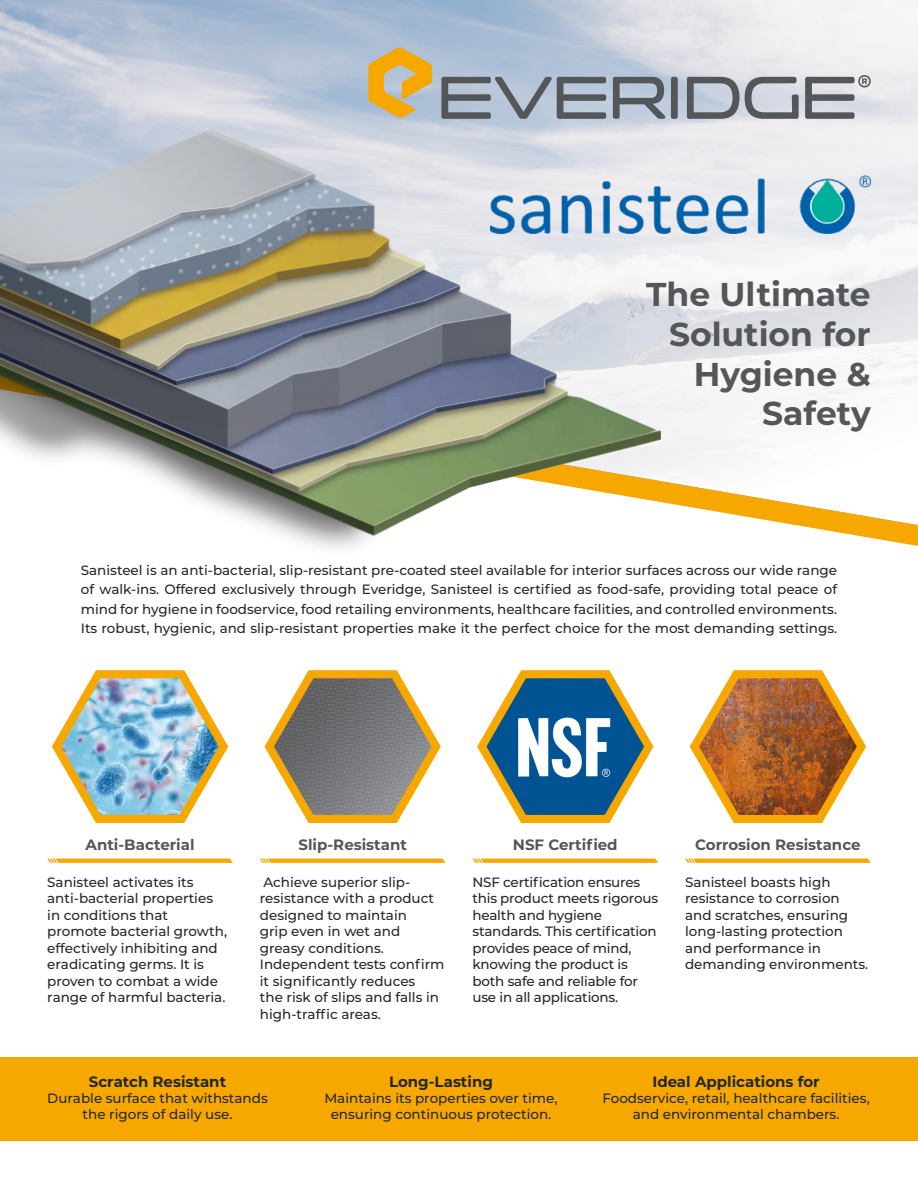
<style>
.page{position:relative;width:918px;height:1188px;background:#fff}
.page>*{position:absolute;margin:0;border:0;box-sizing:border-box;transform-origin:0 0}
.t1{font:700 33px/39.6px "Montserrat";color:#54575a;text-align:right}
.t2{font:700 15px "Montserrat";color:#54575a}
.General_text{font:700 15px "Montserrat";color:#24272a}
.General_text-2{font:500 13.5px/16.5px "Montserrat";color:#24272a}
</style>
<div class="page">
<div style="left:0;top:1057px;width:918px;height:84px;background:#f6a800"></div>
<svg style="left:0;top:0;width:918px;height:529px"></svg>
<img style="left:0;top:128px;width:662px;height:421px">
<svg style="left:441px;top:77px;width:165px;height:42px;background:#8f99a5"></svg>
<svg style="left:613px;top:77px;width:52px;height:42px;background:#8b939e"></svg>
<div style="left:671px;top:77px;width:7px;height:42px;background:#54575a;border-radius:2px"></div>
<svg style="left:687px;top:77px;width:52px;height:42px;background:#9399a2"></svg>
<svg style="left:745px;top:77px;width:54px;height:42px;background:#a2a5ac"></svg>
<svg style="left:368px;top:47px;width:64px;height:71px;background:#d4b365"></svg>
<svg style="left:805px;top:75px;width:66px;height:44px;background:#a6a9ae"></svg>
<img style="left:52px;top:670px;width:177px;height:153px">
<svg style="left:264px;top:670px;width:177px;height:153px"></svg>
<svg style="left:477px;top:670px;width:177px;height:153px"></svg>
<img style="left:689px;top:670px;width:177px;height:153px">
<svg style="left:47px;top:859px;width:186px;height:4px"></svg>
<svg style="left:260px;top:859px;width:186px;height:4px"></svg>
<svg style="left:473px;top:859px;width:185px;height:4px"></svg>
<svg style="left:685px;top:859px;width:186px;height:4px"></svg>
<img style="left:490px;top:175px;width:381px;height:59px">
<p class="t1" style="left:646px;top:273px;width:226px">The Ultimate<br>Solution for<br>Hygiene &amp;<br>Safety</p>
<p class="General_text-2" style="left:81px;top:560px;width:758px;line-height:19.5px;text-align:justify">Sanisteel is an anti-bacterial, slip-resistant pre-coated steel available for interior surfaces across our wide range of walk-ins. Offered exclusively through Everidge, Sanisteel is certified as food-safe, providing total peace of mind for hygiene in foodservice, food retailing environments, healthcare facilities, and controlled environments.<br>Its robust, hygienic, and slip-resistant properties make it the perfect choice for the most demanding settings.</p>
<p class="t2" style="left:86px;top:834px;width:110px">Anti-Bacterial</p>
<p class="General_text-2" style="left:47px;top:873px;width:181px">Sanisteel activates its anti-bacterial properties in conditions that promote bacterial growth, effectively inhibiting and eradicating germs. It is proven to combat a wide range of harmful bacteria.</p>
<p class="t2" style="left:298px;top:834px;width:110px">Slip-Resistant</p>
<p class="General_text-2" style="left:260px;top:873px;width:186px">Achieve superior slip&shy;resistance with a product designed to maintain<br>grip even in wet and greasy conditions.<br>Independent tests confirm it significantly reduces<br>the risk of slips and falls in high-traffic areas.</p>
<p class="t2" style="left:513px;top:834px;width:106px">NSF Certified</p>
<p class="General_text-2" style="left:472px;top:873px;width:187px">NSF certification ensures this product meets rigorous health and hygiene standards. This certification provides peace of mind, knowing the product is both safe and reliable for use in all applications.</p>
<p class="t2" style="left:695px;top:834px;width:167px">Corrosion Resistance</p>
<p class="General_text-2" style="left:685px;top:873px;width:185px">Sanisteel boasts high resistance to corrosion and scratches, ensuring long-lasting protection and performance in demanding environments.</p>
<p class="General_text" style="left:89px;top:1071px;width:139px">Scratch Resistant</p>
<p class="General_text-2" style="left:47px;top:1090px;width:222px;text-align:center">Durable surface that withstands the rigors of daily use.</p>
<p class="General_text" style="left:389px;top:1071px;width:105px">Long-Lasting</p>
<p class="General_text-2" style="left:324px;top:1090px;width:235px;text-align:center">Maintains its properties over time, ensuring continuous protection.</p>
<p class="General_text" style="left:652px;top:1071px;width:169px">Ideal Applications for</p>
<p class="General_text-2" style="left:603px;top:1090px;width:269px;text-align:center">Foodservice, retail, healthcare facilities, and environmental chambers.</p>
</div>
